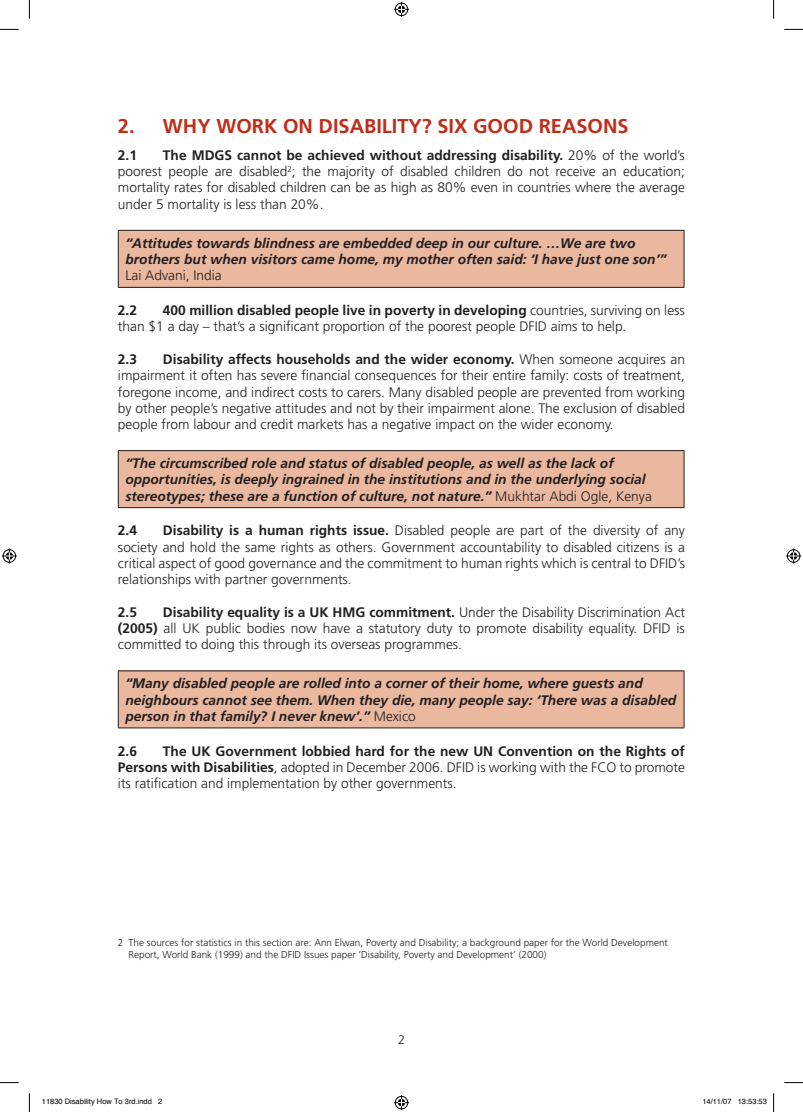
<style>
.page{position:relative;width:803px;height:1112px;background:#fff}
.page>*{position:absolute;margin:0;border:0;box-sizing:border-box;transform-origin:0 0}
.t1{font:700 20px "Frutiger LT Std";color:#c02d19}
.t2{font:300 13.75px/16.2px "Frutiger LT Std";color:#231f20;text-align:justify}
.t3{font:italic 700 13.75px/16.2px "Frutiger LT Std";color:#231f20}
.t4{font:700 13.75px "Frutiger LT Std";color:#231f20}
.t5{font:300 12.5px "Frutiger LT Std";color:#231f20}
.t6{font:300 10px/12.5px "Frutiger LT Std";color:#231f20}
.t7{font:7.5px "Helvetica";color:#000}
.s1{font-weight:700}
.s2{font-weight:300;font-style:normal}
</style>
<div class="page">
<div style="left:118px;top:230px;width:566px;height:57px;background:#eab79f"></div>
<hr style="left:118px;top:230px;width:566px;height:1px;background:#231f20">
<hr style="left:118px;top:230px;width:1px;height:57px;background:#231f20">
<hr style="left:684px;top:230px;width:1px;height:57px;background:#231f20">
<hr style="left:118px;top:287px;width:566px;height:1px;background:#231f20">
<div style="left:118px;top:450px;width:566px;height:57px;background:#eab79f"></div>
<hr style="left:118px;top:450px;width:566px;height:1px;background:#231f20">
<hr style="left:118px;top:451px;width:1px;height:56px;background:#231f20">
<hr style="left:684px;top:451px;width:1px;height:56px;background:#231f20">
<hr style="left:118px;top:507px;width:566px;height:1px;background:#231f20">
<div style="left:118px;top:670px;width:566px;height:57px;background:#eab79f"></div>
<hr style="left:118px;top:670px;width:566px;height:1px;background:#231f20">
<hr style="left:118px;top:671px;width:1px;height:56px;background:#231f20">
<hr style="left:684px;top:671px;width:1px;height:56px;background:#231f20">
<hr style="left:118px;top:727px;width:566px;height:1px;background:#231f20">
<svg style="left:0;top:29px;width:19px;height:1px"></svg>
<svg style="left:784px;top:29px;width:19px;height:1px"></svg>
<svg style="left:0;top:1082px;width:19px;height:1px"></svg>
<svg style="left:784px;top:1082px;width:19px;height:1px"></svg>
<svg style="left:29px;top:0;width:1px;height:19px"></svg>
<svg style="left:29px;top:1093px;width:1px;height:18px"></svg>
<svg style="left:773px;top:0;width:1px;height:19px"></svg>
<svg style="left:773px;top:1093px;width:1px;height:18px"></svg>
<svg style="left:394px;top:2px;width:15px;height:15px"></svg>
<svg style="left:394px;top:1095px;width:15px;height:14px"></svg>
<svg style="left:2px;top:548px;width:15px;height:15px"></svg>
<svg style="left:786px;top:548px;width:15px;height:15px"></svg>
<h1 class="t1" style="left:118px;top:114px;width:512px">2. WHY WORK ON DISABILITY? SIX GOOD REASONS</h1>
<p class="t4" style="left:118px;top:147px;width:21px">2.1</p>
<p class="t2" style="left:118px;top:147px;width:568px;text-indent:45px"><span class="s1">The M DGS cannot be achieved without addressing disability.</span> 20% of the world’s poorest people are disabled<sup>2</sup>; the majority of disabled children do not receive an education; mortality rates for disabled children can be as high as 80% even in countries where the average under 5 mortality is less than 20%.</p>
<p class="t3" style="left:125px;top:235px;width:542px">“Attitudes towards blindness are embedded deep in our culture. …We are two brothers but when visitors came home, my mother often said: ‘I have just one son’”</p>
<p class="t2" style="left:125px;top:267px;width:98px">Lai Advani, India</p>
<p class="t4" style="left:118px;top:302px;width:21px">2.2</p>
<p class="t2" style="left:118px;top:302px;width:568px;text-indent:45px"><span class="s1">400 million disabled people live in poverty in developing</span> countries, surviving on less than $1 a day – that’s a significant proportion of the poorest people DFID aims to help.</p>
<p class="t4" style="left:118px;top:351px;width:21px">2.3</p>
<p class="t2" style="left:118px;top:351px;width:568px;text-indent:45px"><span class="s1">Disability affects households and the wider economy.</span> When someone acquires an impairment it often has severe financial consequences for their entire family: costs of treatment, foregone income, and indirect costs to carers. Many disabled people are prevented from working by other people’s negative attitudes and not by their impairment alone. The exclusion of disabled people from labour and credit markets has a negative impact on the wider economy.</p>
<p class="t3" style="left:125px;top:455px;width:528px">“The circumscribed role and status of disabled people, as well as the lack of opportunities, is deeply ingrained in the institutions and in the underlying social stereotypes; these are a function of culture, not nature.” <span class="s2">Mukhtar Abdi Ogle, Kenya</span></p>
<p class="t4" style="left:118px;top:522px;width:21px">2.4</p>
<p class="t2" style="left:118px;top:522px;width:568px;text-indent:45px"><span class="s1">Disability is a human rights issue.</span> Disabled people are part of the diversity of any society and hold the same rights as others. Government accountability to disabled citizens is a critical aspect of good governance and the commitment to human rights which is central to DFID’s relationships with partner governments.</p>
<p class="t4" style="left:118px;top:603px;width:21px">2.5</p>
<p class="t2" style="left:118px;top:604px;width:568px;text-indent:45px"><span class="s1">Disability equality is a UK HMG commitment.</span> Under the Disability Discrimination Act <span class="s1">(2005)</span> all UK public bodies now have a statutory duty to promote disability equality. DFID is committed to doing this through its overseas programmes.</p>
<p class="t3" style="left:125px;top:675px;width:552px">“Many disabled people are rolled into a corner of their home, where guests and neighbours cannot see them. When they die, many people say: ‘There was a disabled person in that family? I never knew’.” <span class="s2">Mexico</span></p>
<p class="t4" style="left:118px;top:742px;width:21px">2.6</p>
<p class="t2" style="left:118px;top:743px;width:568px;text-indent:45px"><span class="s1">The UK Government lobbied hard for the new UN Convention on the Rights of Persons with Disabilities</span>, adopted in December 2006. DFID is working with the FCO to promote its ratification and implementation by other governments.</p>
<p class="t6" style="left:129px;top:936px;width:541px;text-indent:-11px">2 The sources for statistics in this section are: Ann Elwan, Poverty and Disability; a background paper for the World Development<br>Report, World Bank (1999) and the DFID Issues paper ‘Disability, Poverty and Development’ (2000)</p>
<p class="t5" style="left:398px;top:1032px;width:8px">2</p>
<p class="t7" style="left:42px;top:1095px;width:122px">11830 Disability How To 3rd.indd 2</p>
<p class="t7" style="left:702px;top:1095px;width:66px">14/11/07 13:53:53</p>
</div>
